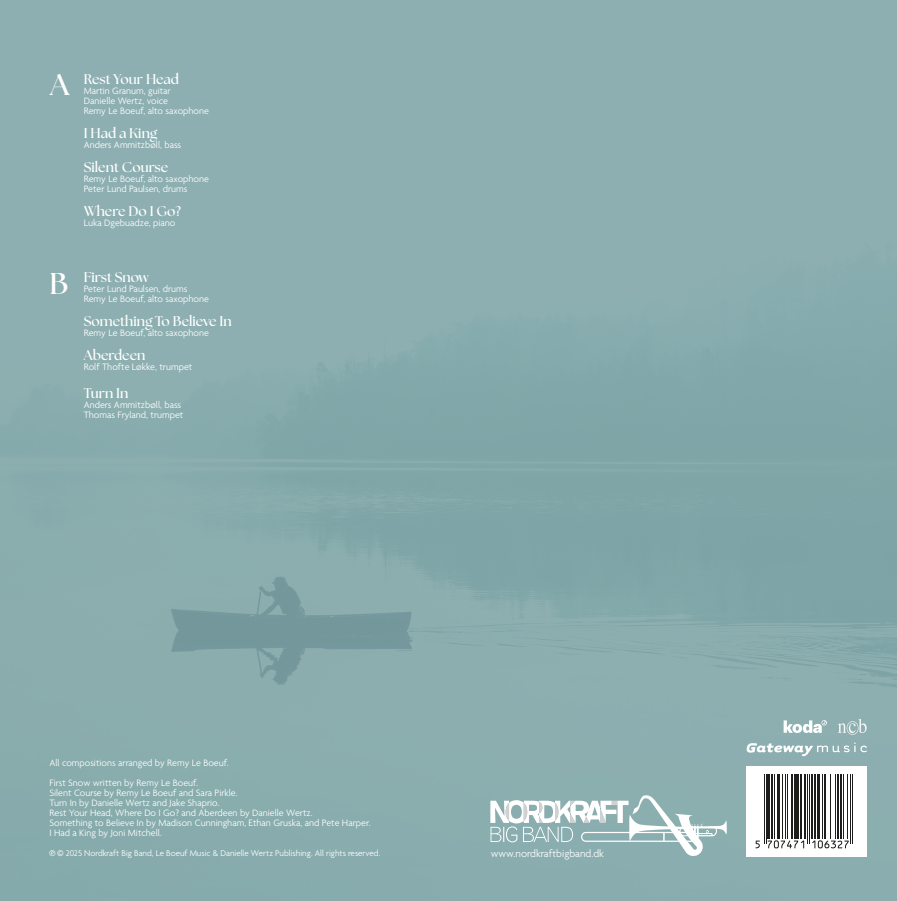
<style>
.page{position:relative;width:897px;height:901px;background:#fff}
.page>*{position:absolute;margin:0;border:0;box-sizing:border-box;transform-origin:0 0}
.t1{font:700 30px "The Seasons";color:#fff}
.t2{font:700 14px "The Seasons";color:#fff}
.t3{font:300 11px "Agenda";color:#fff}
.t4{font:300 10px/10px "Agenda";color:#fff}
.t5{font:300 9px "Agenda";color:#fff}
.s1{font-family:"Arial";font-weight:400;font-size:8px}
</style>
<div class="page">
<div style="left:0;top:0;width:896px;height:900px;background:linear-gradient(to right,#8badaf,#88abad)"></div>
<svg style="left:746px;top:742px;width:120px;height:13px"></svg>
<svg style="left:837px;top:718px;width:29px;height:16px"></svg>
<svg style="left:783px;top:719px;width:43px;height:13px"></svg>
<svg style="left:490px;top:794px;width:236px;height:62px"></svg>
<div style="left:746px;top:766px;width:120px;height:90px;background:#fff"></div>
<svg style="left:759px;top:774px;width:94px;height:74px"></svg>
<svg style="left:755px;top:840px;width:4px;height:8px"></svg>
<hr style="left:763px;top:774px;width:1px;height:69px;background:#1d1d1b">
<hr style="left:765px;top:774px;width:1px;height:69px;background:#1d1d1b">
<hr style="left:767px;top:774px;width:3px;height:64px;background:#1d1d1b">
<hr style="left:771px;top:774px;width:2px;height:64px;background:#1d1d1b">
<hr style="left:773px;top:774px;width:1px;height:64px;background:#1d1d1b">
<hr style="left:776px;top:774px;width:3px;height:64px;background:#1d1d1b">
<hr style="left:781px;top:774px;width:1px;height:64px;background:#1d1d1b">
<hr style="left:785px;top:774px;width:1px;height:64px;background:#1d1d1b">
<hr style="left:787px;top:774px;width:1px;height:64px;background:#1d1d1b">
<hr style="left:790px;top:774px;width:2px;height:64px;background:#1d1d1b">
<hr style="left:793px;top:774px;width:3px;height:64px;background:#1d1d1b">
<hr style="left:797px;top:774px;width:2px;height:64px;background:#1d1d1b">
<svg style="left:767px;top:840px;width:37px;height:8px"></svg>
<hr style="left:800px;top:774px;width:2px;height:64px;background:#1d1d1b">
<hr style="left:803px;top:774px;width:2px;height:64px;background:#1d1d1b">
<hr style="left:806px;top:774px;width:1px;height:69px;background:#1d1d1b">
<hr style="left:808px;top:774px;width:1px;height:69px;background:#1d1d1b">
<hr style="left:810px;top:774px;width:2px;height:64px;background:#1d1d1b">
<hr style="left:814px;top:774px;width:2px;height:64px;background:#1d1d1b">
<hr style="left:816px;top:774px;width:3px;height:64px;background:#1d1d1b">
<hr style="left:821px;top:774px;width:1px;height:64px;background:#1d1d1b">
<hr style="left:823px;top:774px;width:1px;height:64px;background:#1d1d1b">
<hr style="left:825px;top:774px;width:1px;height:64px;background:#1d1d1b">
<hr style="left:830px;top:774px;width:1px;height:64px;background:#1d1d1b">
<hr style="left:834px;top:774px;width:1px;height:64px;background:#1d1d1b">
<hr style="left:836px;top:774px;width:2px;height:64px;background:#1d1d1b">
<hr style="left:839px;top:774px;width:2px;height:64px;background:#1d1d1b">
<svg style="left:812px;top:840px;width:36px;height:8px"></svg>
<hr style="left:843px;top:774px;width:1px;height:64px;background:#1d1d1b">
<hr style="left:846px;top:774px;width:1px;height:64px;background:#1d1d1b">
<hr style="left:849px;top:774px;width:1px;height:69px;background:#1d1d1b">
<hr style="left:851px;top:774px;width:1px;height:69px;background:#1d1d1b">
<svg style="left:0;top:0;width:7px;height:7px"></svg>
<h1 class="t1" style="left:50px;top:65px;width:21px">A</h1>
<h2 class="t2" style="left:84px;top:69px;width:97px">Rest Your Head</h2>
<p class="t4" style="left:84px;top:86px;width:127px">Martin Granum, guitar<br>Danielle Wertz, voice<br>Remy Le Boeuf, alto saxophone</p>
<h2 class="t2" style="left:84px;top:123px;width:75px">I Had a King</h2>
<p class="t4" style="left:84px;top:140px;width:99px">Anders Ammitzbøll, bass</p>
<h2 class="t2" style="left:84px;top:157px;width:86px">Silent Course</h2>
<p class="t4" style="left:84px;top:174px;width:127px">Remy Le Boeuf, alto saxophone<br>Peter Lund Paulsen, drums</p>
<h2 class="t2" style="left:84px;top:201px;width:99px">Where Do I Go?</h2>
<p class="t4" style="left:84px;top:218px;width:93px">Luka Dgebuadze, piano</p>
<h1 class="t1" style="left:50px;top:263px;width:20px">B</h1>
<h2 class="t2" style="left:84px;top:267px;width:67px">First Snow</h2>
<p class="t4" style="left:84px;top:284px;width:127px">Peter Lund Paulsen, drums<br>Remy Le Boeuf, alto saxophone</p>
<h2 class="t2" style="left:84px;top:311px;width:149px">Something To Believe In</h2>
<p class="t4" style="left:84px;top:328px;width:127px">Remy Le Boeuf, alto saxophone</p>
<h2 class="t2" style="left:84px;top:345px;width:63px">Aberdeen</h2>
<p class="t4" style="left:84px;top:362px;width:110px">Rolf Thofte Løkke, trumpet</p>
<h2 class="t2" style="left:84px;top:383px;width:46px">Turn In</h2>
<p class="t4" style="left:84px;top:400px;width:101px">Anders Ammitzbøll, bass<br>Thomas Fryland, trumpet</p>
<p class="t4" style="left:49px;top:753px;width:181px;line-height:20px">All compositions arranged by Remy Le Boeuf.<br>First Snow written by Remy Le Boeuf.</p>
<p class="t4" style="left:49px;top:788px;width:322px">Silent Course by Remy Le Boeuf and Sara Pirkle.<br>Turn In by Danielle Wertz and Jake Shaprio.<br>Rest Your Head, Where Do I Go? and Aberdeen by Danielle Wertz.<br>Something to Believe In by Madison Cunningham, Ethan Gruska, and Pete Harper.<br>I Had a King by Joni Mitchell.</p>
<p class="t5" style="left:49px;top:848px;width:332px"><span class="s1">℗ ©</span> 2025 Nordkraft Big Band, Le Boeuf Music &amp; Danielle Wertz Publishing. All rights reserved.</p>
<p class="t3" style="left:490px;top:846px;width:115px">www.nordkraftbigband.dk</p>
</div>
